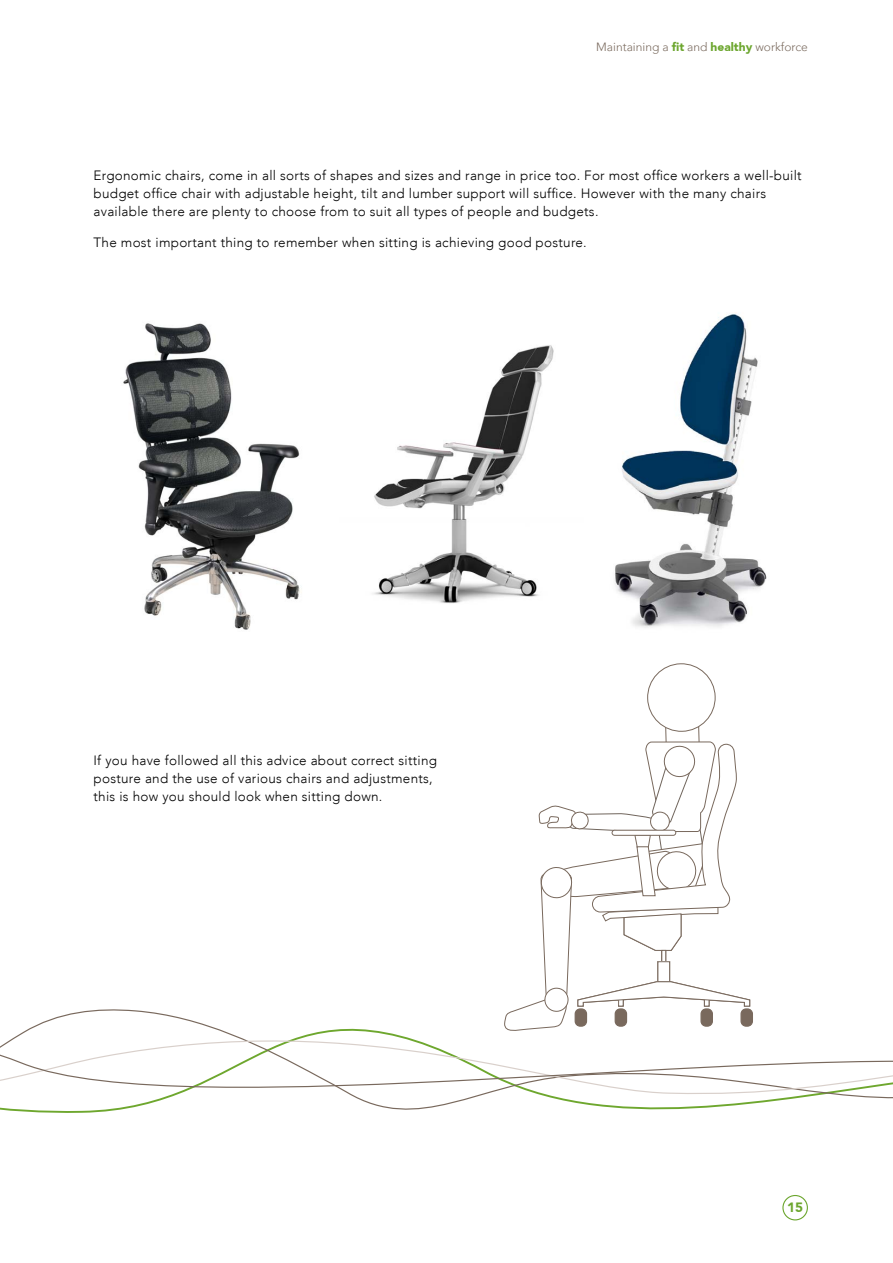
<style>
.page{position:relative;width:893px;height:1263px;background:#fff}
.page>*{position:absolute;margin:0;border:0;box-sizing:border-box;transform-origin:0 0}
.t1{font:300 13.5px/18px "Avenir LT";letter-spacing:.02em;color:#000}
.t2{font:900 13.5px "Avenir";color:#6ca62e}
.t3{font:300 12px "Avenir";color:#79695d}
.s1{font-weight:900;color:#6ca62e}
</style>
<div class="page">
<div style="left:782px;top:1195px;width:26px;height:25px;border:1px solid #6ca62e;border-radius:50%"></div>
<svg style="left:0;top:1009px;width:893px;height:104px"></svg>
<img style="left:123px;top:323px;width:177px;height:307px">
<svg style="left:504px;top:663px;width:250px;height:370px"></svg>
<img style="left:614px;top:312px;width:153px;height:316px">
<img style="left:373px;top:345px;width:181px;height:258px">
<p class="t3" style="left:596px;top:40px;width:213px">Maintaining a <span class="s1">fit</span> and <span class="s1">healthy</span> workforce</p>
<p class="t1" style="left:94px;top:167px;width:710px">Ergonomic chairs, come in all sorts of shapes and sizes and range in price too. For most office workers a well-built budget office chair with adjustable height, tilt and lumber support will suffice. However with the many chairs available there are plenty to choose from to suit all types of people and budgets.</p>
<p class="t1" style="left:94px;top:233px;width:495px">The most important thing to remember when sitting is achieving good posture.</p>
<p class="t1" style="left:94px;top:751px;width:345px">If you have followed all this advice about correct sitting posture and the use of various chairs and adjustments, this is how you should look when sitting down.</p>
<p class="t2" style="left:787px;top:1199px;width:17px">15</p>
</div>
